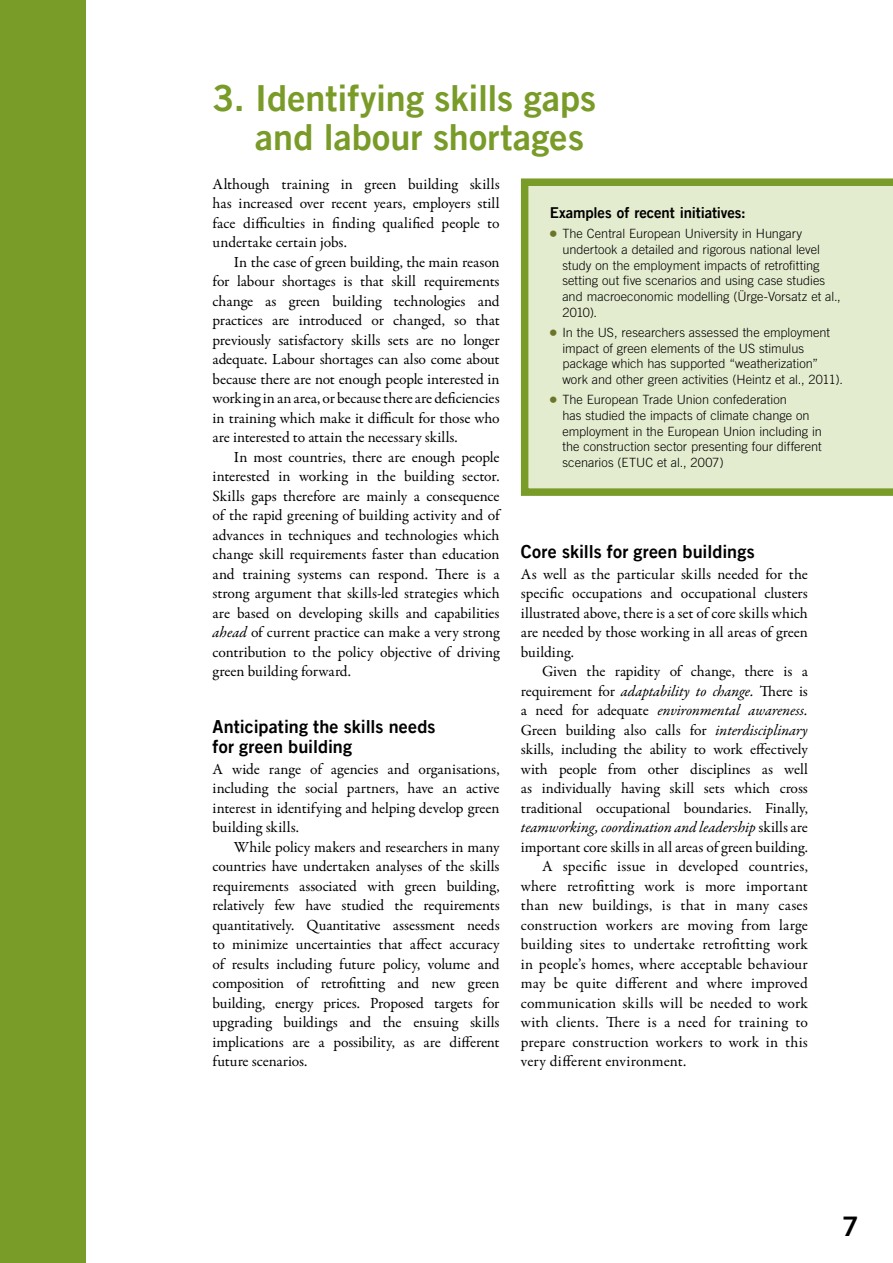
<style>
.page{position:relative;width:893px;height:1263px;background:#fff}
.page>*{position:absolute;margin:0;border:0;box-sizing:border-box;transform-origin:0 0}
.t1{font:36px/39px "Trade Gothic LT Com Bd 2";color:#799b28}
.t2{font:27px "Trade Gothic LT Com Bd 2";color:#000}
.t3{font:18px/19.5px "Trade Gothic LT Com Bd 2";letter-spacing:.005em;color:#000}
.t4{font:15.6px/19.5px "Garamond Premr Pro";color:#000;text-align:justify}
.t5{font:italic 15.6px "Garamond Premr Pro";letter-spacing:-.005em;color:#000}
.t6{font:15px "Trade Gothic LT Com Bd 2";letter-spacing:-.01em;color:#000}
.t7{font:300 12.75px/15.8px "Trade Gothic LT Com";color:#000}
.s1{font-style:italic}
.s2{font-family:"Universal Newswith Comm Pi";font-weight:400;color:#6b752a}
.s3{font-style:normal}
</style>
<div class="page">
<div style="left:0;top:0;width:85px;height:1263px;background:#799b28"></div>
<svg style="left:521px;top:178px;width:372px;height:318px;background:#dce6c4"></svg>
<h1 class="t1" style="left:255px;top:78px;width:342px;text-indent:-43px">3. Identifying skills gaps and labour shortages</h1>
<p class="t4" style="left:213px;top:174px;width:289px">Although training in green building skills has increased over recent years, employers still face difficulties in finding qualified people to undertake certain jobs.</p>
<p class="t4" style="left:213px;top:252px;width:289px;text-indent:21px">In the case of green building, the main reason for labour shortages is that skill requirements change as green building technologies and practices are introduced or changed, so that previously satisfactory skills sets are no longer adequate. Labour shortages can also come about because there are not enough people interested in working in an area, or because there are deficiencies in training which make it difficult for those who are interested to attain the necessary skills.</p>
<p class="t4" style="left:213px;top:447px;width:289px;text-indent:21px">In most countries, there are enough people interested in working in the building sector.<br>Skills gaps therefore are mainly a consequence of the rapid greening of building activity and of advances in techniques and technologies which change skill requirements faster than education and training systems can respond. There is a strong argument that skills-led strategies which are based on developing skills and capabilities <span class="s1">ahead</span> of current practice can make a very strong contribution to the policy objective of driving green building forward.</p>
<p class="t3" style="left:213px;top:717px;width:224px">Anticipating the skills needs for green building</p>
<p class="t4" style="left:213px;top:759px;width:289px">A wide range of agencies and organisations, including the social partners, have an active interest in identifying and helping develop green building skills.</p>
<p class="t4" style="left:213px;top:837px;width:289px;text-indent:21px">While policy makers and researchers in many countries have undertaken analyses of the skills requirements associated with green building, relatively few have studied the requirements quantitatively. Quantitative assessment needs to minimize uncertainties that affect accuracy of results including future policy, volume and composition of retrofitting and new green building, energy prices. Proposed targets for upgrading buildings and the ensuing skills implications are a possibility, as are different future scenarios.</p>
<p class="t6" style="left:550px;top:203px;width:198px">Examples of recent initiatives:</p>
<p class="t7" style="left:562px;top:225px;width:280px;text-indent:-13px"><span class="s2">c</span> The Central European University in Hungary undertook a detailed and rigorous national level study on the employment impacts of retrofitting setting out five scenarios and using case studies and macroeconomic modelling (Ürge-Vorsatz et al., 2010).</p>
<p class="t7" style="left:562px;top:324px;width:282px;text-indent:-13px"><span class="s2">c</span> In the US, researchers assessed the employment impact of green elements of the US stimulus package which has supported “weatherization” work and other green activities (Heintz et al., 2011).</p>
<p class="t7" style="left:562px;top:391px;width:261px;text-indent:-13px"><span class="s2">c</span> The European Trade Union confederation<br>has studied the impacts of climate change on employment in the European Union including in the construction sector presenting four different scenarios (ETUC et al., 2007)</p>
<p class="t3" style="left:521px;top:541px;width:235px">Core skills for green buildings</p>
<p class="t4" style="left:521px;top:564px;width:289px">As well as the particular skills needed for the specific occupations and occupational clusters illustrated above, there is a set of core skills which are needed by those working in all areas of green building.</p>
<p class="t4" style="left:542px;top:662px;width:267px">Given the rapidity of change, there is a</p>
<p class="t4" style="left:521px;top:681px;width:288px">requirement for <span class="s1">adaptability to change.</span> There is</p>
<p class="t5" style="left:521px;top:700px;width:288px"><span class="s3">a need for adequate</span> environmental awareness.</p>
<p class="t4" style="left:521px;top:720px;width:288px">Green building also calls for <span class="s1">interdisciplinary</span></p>
<p class="t4" style="left:521px;top:740px;width:288px">skills, including the ability to work effectively</p>
<p class="t4" style="left:521px;top:759px;width:288px">with people from other disciplines as well</p>
<p class="t4" style="left:521px;top:779px;width:288px">as individually having skill sets which cross</p>
<p class="t4" style="left:521px;top:798px;width:288px">traditional occupational boundaries. Finally,</p>
<p class="t5" style="left:521px;top:817px;width:288px">teamworking, coordination and leadership <span class="s3">skills are</span></p>
<p class="t4" style="left:521px;top:837px;width:289px">important core skills in all areas of green building.</p>
<p class="t4" style="left:542px;top:857px;width:267px">A specific issue in developed countries,</p>
<p class="t4" style="left:521px;top:876px;width:289px">where retrofitting work is more important</p>
<p class="t4" style="left:521px;top:896px;width:289px">than new buildings, is that in many cases</p>
<p class="t4" style="left:521px;top:915px;width:288px">construction workers are moving from large</p>
<p class="t4" style="left:521px;top:935px;width:288px">building sites to undertake retrofitting work</p>
<p class="t4" style="left:521px;top:954px;width:288px">in people’s homes, where acceptable behaviour</p>
<p class="t4" style="left:521px;top:974px;width:289px">may be quite different and where improved</p>
<p class="t4" style="left:521px;top:993px;width:288px">communication skills will be needed to work</p>
<p class="t4" style="left:521px;top:1013px;width:288px">with clients. There is a need for training to</p>
<p class="t4" style="left:521px;top:1032px;width:288px">prepare construction workers to work in this</p>
<p class="t4" style="left:521px;top:1052px;width:167px">very different environment.</p>
<h2 class="t2" style="left:842px;top:1210px;width:18px">7</h2>
</div>
